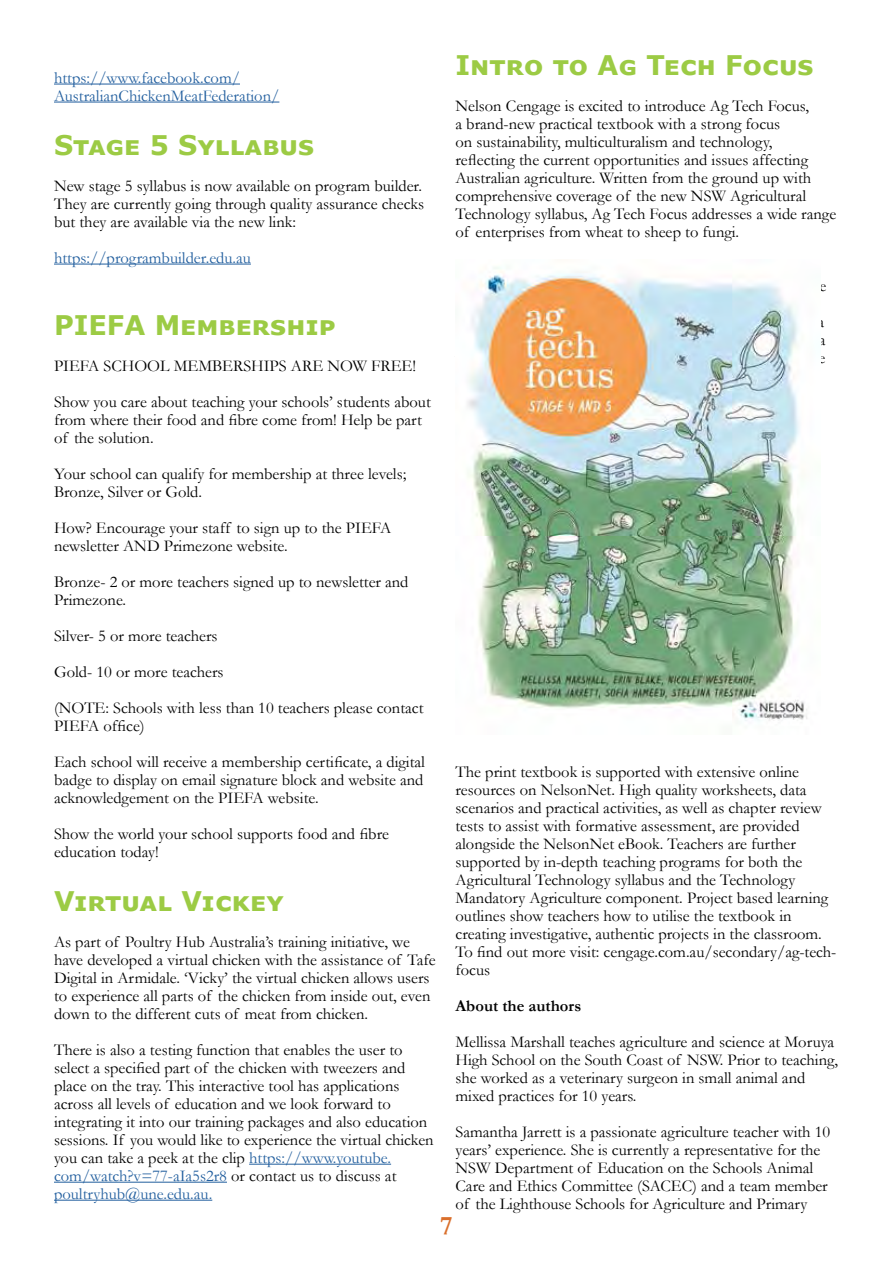
<style>
.page{position:relative;width:893px;height:1263px;background:#fff}
.page>*{position:absolute;margin:0;border:0;box-sizing:border-box;transform-origin:0 0}
.t1{font:700 27px "Verdana";color:#9ccb44}
.t2{font:700 27px "Garamond";color:#da6f2b}
.t3{font:16.5px/18px "Garamond";color:#000}
.t4{font:16.5px/18px "Garamond";color:#215e9e}
.t5{font:700 16.5px "Garamond";color:#000}
.s1{color:#215e9e}
</style>
<div class="page">
<hr style="left:54px;top:84px;width:186px;height:1px;background:#215e9e">
<hr style="left:54px;top:102px;width:225px;height:1px;background:#215e9e">
<hr style="left:54px;top:264px;width:197px;height:1px;background:#215e9e">
<hr style="left:249px;top:1164px;width:142px;height:1px;background:#215e9e">
<hr style="left:54px;top:1182px;width:173px;height:1px;background:#215e9e">
<hr style="left:54px;top:1200px;width:158px;height:1px;background:#215e9e">
<img style="left:467px;top:267px;width:341px;height:454px">
<p class="t4" style="left:54px;top:68px;width:227px">https://www.facebook.com/<br>AustralianChickenMeatFederation/</p>
<h1 class="t1" style="left:54px;top:126px;width:262px">Stage 5 Syllabus</h1>
<p class="t3" style="left:54px;top:176px;width:372px">New stage 5 syllabus is now available on program builder.<br>They are currently going through quality assurance checks but they are available via the new link:</p>
<p class="t4" style="left:54px;top:248px;width:198px">https://programbuilder.edu.au</p>
<h1 class="t1" style="left:54px;top:306px;width:283px">PIEFA Membership</h1>
<p class="t3" style="left:54px;top:347px;width:378px;line-height:36px">PIEFA SCHOOL MEMBERSHIPS ARE NOW FREE!<br>Show you care about teaching your schools’ students about</p>
<p class="t3" style="left:54px;top:410px;width:369px">from where their food and fibre come from! Help be part of the solution.</p>
<p class="t3" style="left:54px;top:464px;width:354px">Your school can qualify for membership at three levels;<br>Bronze, Silver or Gold.</p>
<p class="t3" style="left:54px;top:518px;width:339px">How? Encourage your staff to sign up to the PIEFA newsletter AND Primezone website.</p>
<p class="t3" style="left:54px;top:572px;width:356px">Bronze- 2 or more teachers signed up to newsletter and<br>Primezone.</p>
<p class="t3" style="left:54px;top:617px;width:371px;line-height:36px">Silver- 5 or more teachers<br>Gold- 10 or more teachers<br>(NOTE: Schools with less than 10 teachers please contact</p>
<p class="t3" style="left:54px;top:707px;width:373px;line-height:36px">PIEFA office)<br>Each school will receive a membership certificate, a digital</p>
<p class="t3" style="left:54px;top:770px;width:371px">badge to display on email signature block and website and acknowledgement on the PIEFA website.</p>
<p class="t3" style="left:54px;top:824px;width:337px">Show the world your school supports food and fibre education today!</p>
<h1 class="t1" style="left:54px;top:882px;width:231px">Virtual Vickey</h1>
<p class="t3" style="left:54px;top:932px;width:383px">As part of Poultry Hub Australia’s training initiative, we have developed a virtual chicken with the assistance of Tafe Digital in Armidale. ‘Vicky’ the virtual chicken allows users to experience all parts of the chicken from inside out, even down to the different cuts of meat from chicken.</p>
<p class="t3" style="left:54px;top:1040px;width:381px">There is also a testing function that enables the user to select a specified part of the chicken with tweezers and place on the tray. This interactive tool has applications across all levels of education and we look forward to integrating it into our training packages and also education sessions. If you would like to experience the virtual chicken you can take a peek at the clip <span class="s1">https://www.youtube. com/watch?v=77-aIa5s2r8</span> or contact us to discuss at <span class="s1">poultryhub@une.edu.au.</span></p>
<h1 class="t1" style="left:455px;top:46px;width:360px">Intro to Ag Tech Focus</h1>
<p class="t3" style="left:455px;top:96px;width:382px">Nelson Cengage is excited to introduce Ag Tech Focus,<br>a brand-new practical textbook with a strong focus<br>on sustainability, multiculturalism and technology,<br>reflecting the current opportunities and issues affecting Australian agriculture. Written from the ground up with comprehensive coverage of the new NSW Agricultural Technology syllabus, Ag Tech Focus addresses a wide range of enterprises from wheat to sheep to fungi.</p>
<p class="t3" style="left:455px;top:762px;width:382px">The print textbook is supported with extensive online resources on NelsonNet. High quality worksheets, data scenarios and practical activities, as well as chapter review tests to assist with formative assessment, are provided alongside the NelsonNet eBook. Teachers are further supported by in-depth teaching programs for both the Agricultural Technology syllabus and the Technology Mandatory Agriculture component. Project based learning outlines show teachers how to utilise the textbook in creating investigative, authentic projects in the classroom.<br>To find out more visit: cengage.com.au/secondary/ag-tech&shy;focus</p>
<p class="t5" style="left:455px;top:994px;width:127px">About the authors</p>
<p class="t3" style="left:455px;top:1032px;width:384px">Mellissa Marshall teaches agriculture and science at Moruya High School on the South Coast of NSW. Prior to teaching, she worked as a veterinary surgeon in small animal and mixed practices for 10 years.</p>
<p class="t3" style="left:455px;top:1122px;width:376px">Samantha Jarrett is a passionate agriculture teacher with 10 years’ experience. She is currently a representative for the NSW Department of Education on the Schools Animal Care and Ethics Committee (SACEC) and a team member of the Lighthouse Schools for Agriculture and Primary</p>
<h1 class="t2" style="left:440px;top:1207px;width:14px">7</h1>
</div>
